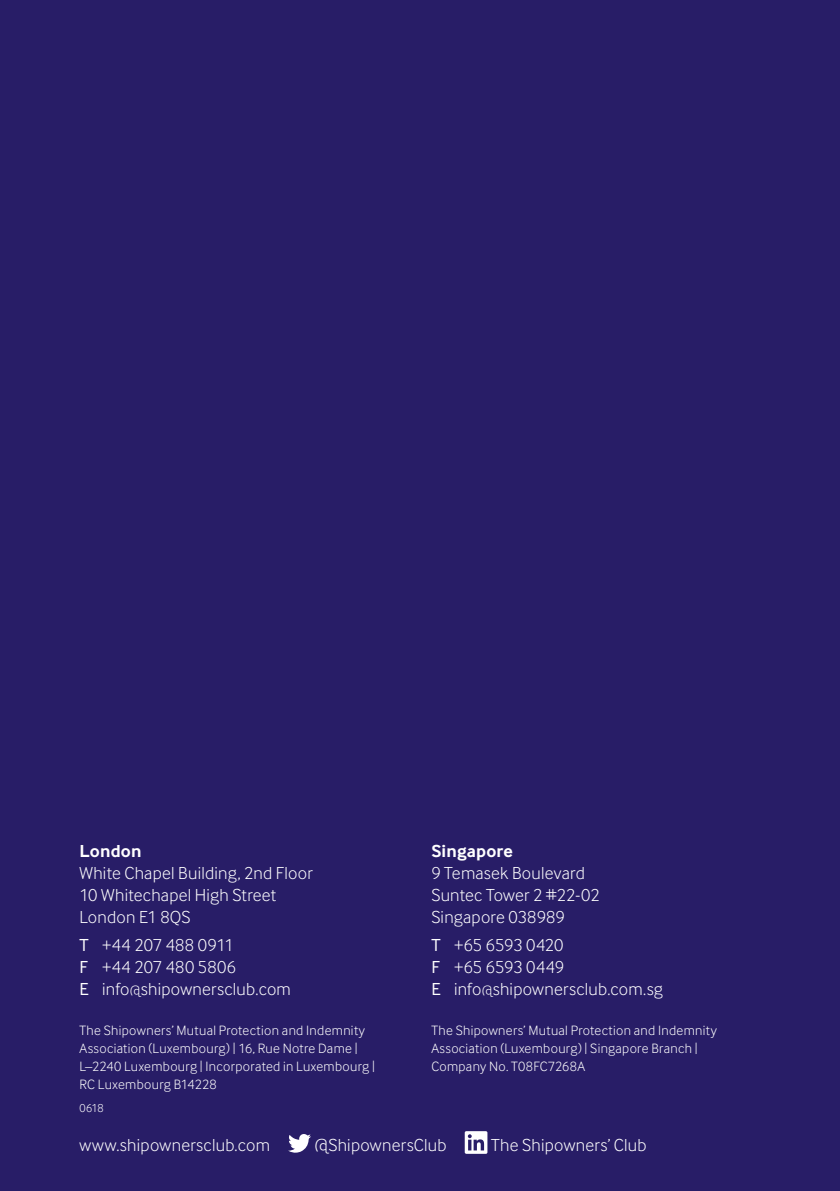
<style>
.page{position:relative;width:840px;height:1191px;background:#fff}
.page>*{position:absolute;margin:0;border:0;box-sizing:border-box;transform-origin:0 0}
.t1{font:300 18px/22px "Inter Face";letter-spacing:.015em;color:#fff}
.t2{font:700 18px "Inter Face";letter-spacing:.01em;color:#fff}
.t3{font:300 14px/18px "Inter Face";letter-spacing:.025em;color:#fff}
.t4{font:300 12px "Inter Face";color:#fff}
.s1{font-weight:400}
.s2{font-size:14px}
</style>
<div class="page">
<div style="left:0;top:0;width:839px;height:1191px;background:#281d67"></div>
<svg style="left:288px;top:1134px;width:23px;height:18px"></svg>
<svg style="left:464px;top:1131px;width:23px;height:22px"></svg>
<p class="t2" style="left:79px;top:840px;width:64px">London</p>
<p class="t1" style="left:79px;top:862px;width:235px">White Chapel Building, 2nd Floor<br>10 Whitechapel High Street<br>London E1 8QS</p>
<p class="t1" style="left:79px;top:933px;width:213px"><span class="s1">T</span> +44 207 488 0911<br><span class="s1">F</span> +44 207 480 5806<br><span class="s1">E</span> info<span class="s2">@</span>shipownersclub.com</p>
<p class="t3" style="left:79px;top:1021px;width:297px">The Shipowners’ Mutual Protection and Indemnity Association (Luxembourg) | 16, Rue Notre Dame | L–2240 Luxembourg | Incorporated in Luxembourg | RC Luxembourg B14228</p>
<p class="t4" style="left:79px;top:1101px;width:26px">0618</p>
<p class="t2" style="left:431px;top:840px;width:83px">Singapore</p>
<p class="t1" style="left:431px;top:862px;width:170px">9 Temasek Boulevard<br>Suntec Tower 2 #22-02<br>Singapore 038989</p>
<p class="t1" style="left:431px;top:933px;width:233px"><span class="s1">T</span> +65 6593 0420<br><span class="s1">F</span> +65 6593 0449<br><span class="s1">E</span> info<span class="s2">@</span>shipownersclub.com.sg</p>
<p class="t3" style="left:431px;top:1021px;width:287px">The Shipowners’ Mutual Protection and Indemnity<br>Association (Luxembourg) | Singapore Branch |<br>Company No. T08FC7268A</p>
<p class="t1" style="left:79px;top:1134px;width:192px">www.shipownersclub.com</p>
<p class="t1" style="left:314px;top:1134px;width:134px">@ShipownersClub</p>
<p class="t1" style="left:490px;top:1134px;width:157px">The Shipowners’ Club</p>
</div>
